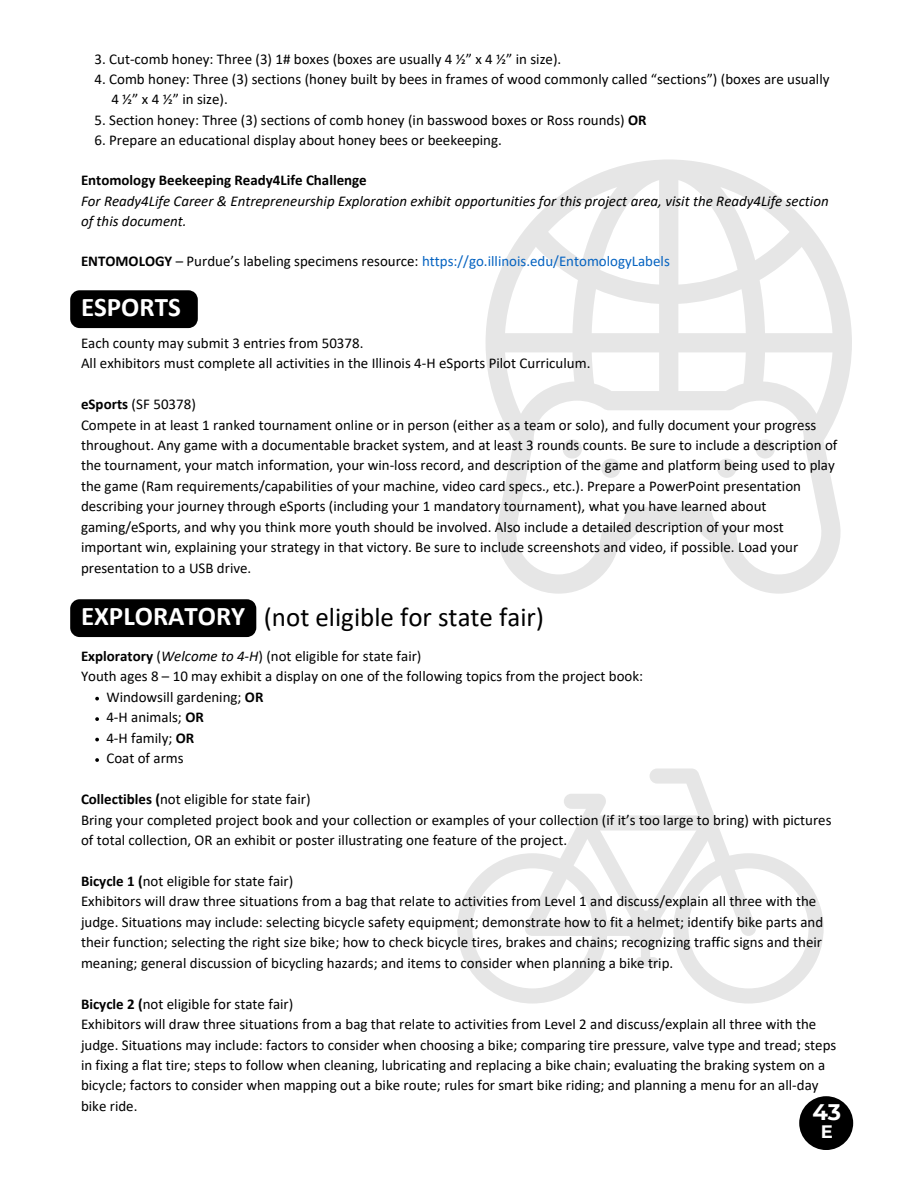
<style>
.page{position:relative;width:918px;height:1188px;background:#fff}
.page>*{position:absolute;margin:0;border:0;box-sizing:border-box;transform-origin:0 0}
.t1{font:27px "Calibri";color:#000}
.t2{font:700 27px "Calibri";color:#fff}
.t3{font:700 22.5px "Montserrat";color:#fff}
.t4{font:700 18px "Montserrat";color:#fff}
.t5{font:15px/20.4px "Calibri";color:#000}
.t6{font:italic 15px/20.2px "Calibri";color:#000}
.t7{font:15px "Calibri";color:#0563c1}
.t8{font:700 15px "Calibri";color:#000}
.s1{font-weight:700}
.s2{font-weight:700;color:#000}
.s3{color:#000}
.s4{font-style:italic}
</style>
<div class="page">
<svg style="left:95px;top:697px;width:4px;height:4px"></svg>
<svg style="left:95px;top:717px;width:4px;height:4px"></svg>
<svg style="left:95px;top:738px;width:4px;height:3px"></svg>
<svg style="left:95px;top:758px;width:4px;height:4px"></svg>
<svg style="left:486px;top:159px;width:366px;height:435px"></svg>
<svg style="left:756px;top:439px;width:19px;height:20px"></svg>
<svg style="left:717px;top:459px;width:19px;height:19px"></svg>
<svg style="left:563px;top:439px;width:19px;height:20px"></svg>
<svg style="left:601px;top:459px;width:20px;height:19px"></svg>
<svg style="left:457px;top:768px;width:367px;height:236px"></svg>
<div style="left:70px;top:290px;width:128px;height:38px;background:#000"></div>
<div style="left:70px;top:599px;width:186px;height:38px;background:#000"></div>
<div style="left:799px;top:1096px;width:54px;height:54px;background:#000;border-radius:50%"></div>
<p class="t5" style="left:94px;top:50px;width:468px">3. Cut-comb honey: Three (3) 1# boxes (boxes are usually 4 ½” x 4 ½” in size).</p>
<p class="t5" style="left:111px;top:70px;width:720px;text-indent:-17px">4. Comb honey: Three (3) sections (honey built by bees in frames of wood commonly called “sections”) (boxes are usually<br>4 ½” x 4 ½” in size).</p>
<p class="t5" style="left:94px;top:111px;width:554px">5. Section honey: Three (3) sections of comb honey (in basswood boxes or Ross rounds) <span class="s1">OR</span></p>
<p class="t5" style="left:94px;top:131px;width:409px">6. Prepare an educational display about honey bees or beekeeping.</p>
<p class="t8" style="left:81px;top:174px;width:287px">Entomology Beekeeping Ready4Life Challenge</p>
<p class="t6" style="left:81px;top:192px;width:749px">For Ready4Life Career &amp; Entrepreneurship Exploration exhibit opportunities for this project area, visit the Ready4Life section of this document.</p>
<p class="t7" style="left:81px;top:255px;width:590px"><span class="s2">ENTOMOLOGY</span> <span class="s3">– Purdue’s labeling specimens resource:</span> https://go.illinois.edu/EntomologyLabels</p>
<h1 class="t2" style="left:81px;top:296px;width:101px">ESPORTS</h1>
<p class="t5" style="left:81px;top:334px;width:511px">Each county may submit 3 entries from 50378.<br>All exhibitors must complete all activities in the Illinois 4-H eSports Pilot Curriculum.</p>
<p class="t5" style="left:81px;top:395px;width:758px"><span class="s1">eSports</span> (SF 50378)<br>Compete in at least 1 ranked tournament online or in person (either as a team or solo), and fully document your progress throughout. Any game with a documentable bracket system, and at least 3 rounds counts. Be sure to include a description of the tournament, your match information, your win-loss record, and description of the game and platform being used to play the game (Ram requirements/capabilities of your machine, video card specs., etc.). Prepare a PowerPoint presentation describing your journey through eSports (including your 1 mandatory tournament), what you have learned about gaming/eSports, and why you think more youth should be involved. Also include a detailed description of your most important win, explaining your strategy in that victory. Be sure to include screenshots and video, if possible. Load your presentation to a USB drive.</p>
<h1 class="t1" style="left:264px;top:606px;width:282px">(not eligible for state fair)</h1>
<p class="t5" style="left:81px;top:647px;width:342px"><span class="s1">Exploratory</span> (<span class="s4">Welcome to 4-H</span>) (not eligible for state fair)</p>
<p class="t5" style="left:81px;top:667px;width:564px">Youth ages 8 – 10 may exhibit a display on one of the following topics from the project book:</p>
<p class="t5" style="left:106px;top:688px;width:159px">Windowsill gardening; <span class="s1">OR</span></p>
<p class="t5" style="left:106px;top:708px;width:99px">4-H animals; <span class="s1">OR</span></p>
<p class="t5" style="left:106px;top:729px;width:89px">4-H family; <span class="s1">OR</span></p>
<p class="t5" style="left:106px;top:749px;width:79px">Coat of arms</p>
<p class="t5" style="left:81px;top:790px;width:752px"><span class="s1">Collectibles (</span>not eligible for state fair)<br>Bring your completed project book and your collection or examples of your collection (if it’s too large to bring) with pictures of total collection, OR an exhibit or poster illustrating one feature of the project.</p>
<p class="t5" style="left:81px;top:872px;width:744px"><span class="s1">Bicycle 1 (</span>not eligible for state fair)<br>Exhibitors will draw three situations from a bag that relate to activities from Level 1 and discuss/explain all three with the judge. Situations may include: selecting bicycle safety equipment; demonstrate how to fit a helmet; identify bike parts and their function; selecting the right size bike; how to check bicycle tires, brakes and chains; recognizing traffic signs and their meaning; general discussion of bicycling hazards; and items to consider when planning a bike trip.</p>
<p class="t5" style="left:81px;top:995px;width:757px"><span class="s1">Bicycle 2 (</span>not eligible for state fair)<br>Exhibitors will draw three situations from a bag that relate to activities from Level 2 and discuss/explain all three with the judge. Situations may include: factors to consider when choosing a bike; comparing tire pressure, valve type and tread; steps in fixing a flat tire; steps to follow when cleaning, lubricating and replacing a bike chain; evaluating the braking system on a bicycle; factors to consider when mapping out a bike route; rules for smart bike riding; and planning a menu for an all-day bike ride.</p>
<h1 class="t2" style="left:81px;top:605px;width:166px">EXPLORATORY</h1>
<h2 class="t3" style="left:812px;top:1098px;width:30px">43</h2>
<p class="t4" style="left:821px;top:1121px;width:14px">E</p>
</div>
